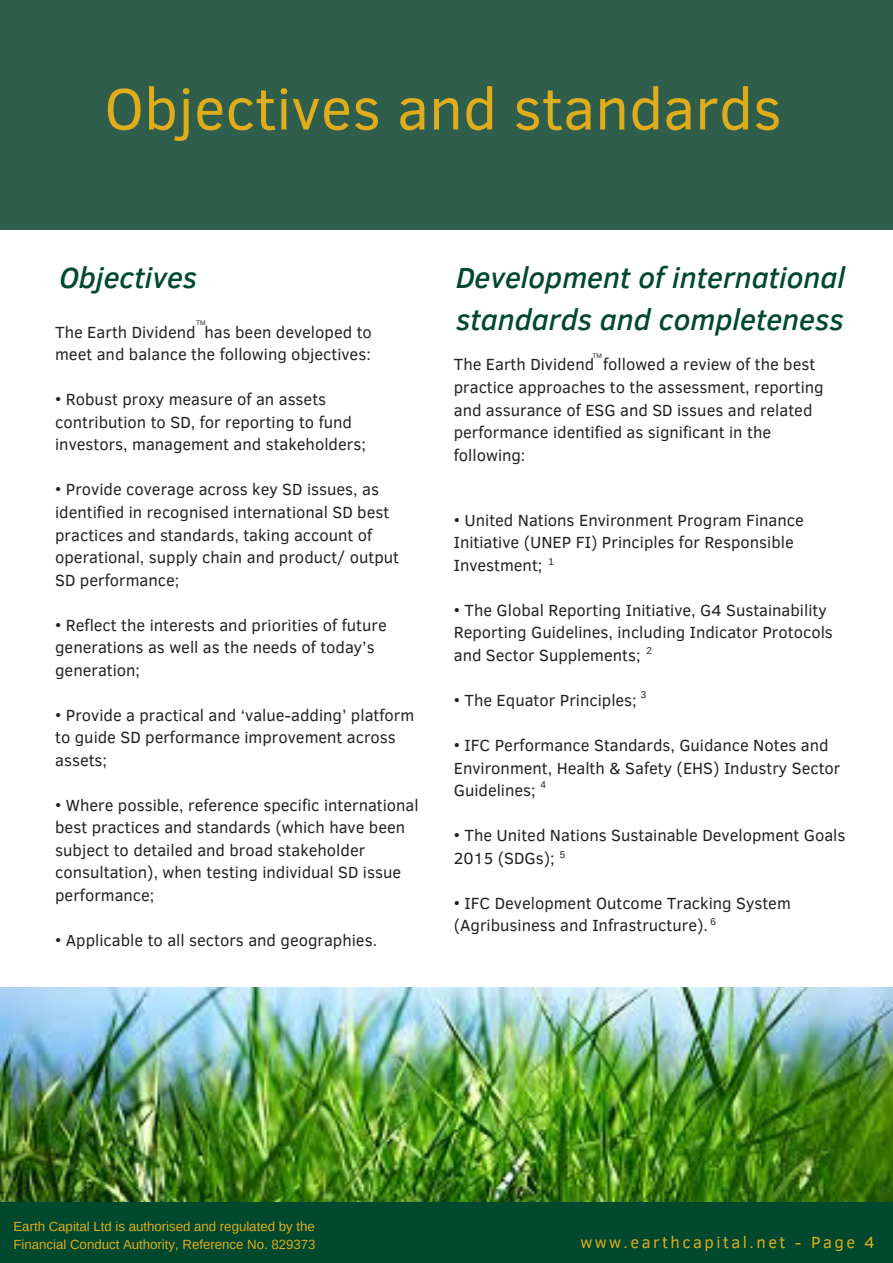
<style>
.page{position:relative;width:893px;height:1263px;background:#fff}
.page>*{position:absolute;margin:0;border:0;box-sizing:border-box;transform-origin:0 0}
.t1{font:59.55px "Clear Sans";color:#dfac1b}
.t2{font:italic 500 29.85px/41.7px "Clear Sans";color:#00492e}
.t3{font:16.5px/22.5px "Clear Sans";color:#222}
.t4{font:16.5px "Clear Sans";letter-spacing:.15em;color:#dfac1b}
.t5{font:13.2px/18px "Arimo";color:#dfac1b}
.t6{font:9.9px "Arimo";color:#222}
.t7{font:6.6px "Arimo";color:#222}
</style>
<div class="page">
<div style="left:0;top:0;width:893px;height:230px;background:#2f5e4c"></div>
<img style="left:0;top:987px;width:893px;height:214px">
<div style="left:0;top:1201px;width:893px;height:62px;background:#00492e"></div>
<h1 class="t1" style="left:104px;top:65px;width:679px">Objectives and standards</h1>
<h2 class="t2" style="left:59px;top:255px;width:139px">Objectives</h2>
<p class="t7" style="left:196px;top:319px;width:11px">TM</p>
<p class="t3" style="left:55px;top:320px;width:318px">The Earth Dividend has been developed to meet and balance the following objectives:</p>
<p class="t3" style="left:55px;top:387px;width:312px">• Robust proxy measure of an assets contribution to SD, for reporting to fund investors, management and stakeholders;</p>
<p class="t3" style="left:55px;top:478px;width:345px">• Provide coverage across key SD issues, as identified in recognised international SD best practices and standards, taking account of operational, supply chain and product/ output SD performance;</p>
<p class="t3" style="left:55px;top:613px;width:333px">• Reflect the interests and priorities of future generations as well as the needs of today’s generation;</p>
<p class="t3" style="left:55px;top:703px;width:361px">• Provide a practical and ‘value-adding’ platform to guide SD performance improvement across assets;</p>
<p class="t3" style="left:55px;top:793px;width:365px">• Where possible, reference specific international best practices and standards (which have been subject to detailed and broad stakeholder consultation), when testing individual SD issue performance;</p>
<p class="t3" style="left:55px;top:928px;width:323px">• Applicable to all sectors and geographies.</p>
<h2 class="t2" style="left:456px;top:255px;width:391px">Development of international standards and completeness</h2>
<p class="t3" style="left:454px;top:353px;width:371px">The Earth Dividend followed a review of the best practice approaches to the assessment, reporting and assurance of ESG and SD issues and related performance identified as significant in the following:</p>
<p class="t7" style="left:593px;top:352px;width:11px">TM</p>
<p class="t3" style="left:454px;top:508px;width:352px">• United Nations Environment Program Finance<br>Initiative (UNEP FI) Principles for Responsible<br>Investment;</p>
<p class="t3" style="left:454px;top:598px;width:381px">• The Global Reporting Initiative, G4 Sustainability<br>Reporting Guidelines, including Indicator Protocols and Sector Supplements;</p>
<p class="t3" style="left:454px;top:688px;width:184px">• The Equator Principles;</p>
<p class="t3" style="left:454px;top:733px;width:388px">• IFC Performance Standards, Guidance Notes and<br>Environment, Health &amp; Safety (EHS) Industry Sector<br>Guidelines;</p>
<p class="t3" style="left:454px;top:823px;width:393px">• The United Nations Sustainable Development Goals<br>2015 (SDGs);</p>
<p class="t3" style="left:454px;top:891px;width:339px">• IFC Development Outcome Tracking System (Agribusiness and Infrastructure).</p>
<p class="t6" style="left:548px;top:556px;width:7px">1</p>
<p class="t6" style="left:646px;top:645px;width:7px">2</p>
<p class="t6" style="left:641px;top:689px;width:7px">3</p>
<p class="t6" style="left:541px;top:779px;width:7px">4</p>
<p class="t6" style="left:560px;top:849px;width:7px">5</p>
<p class="t6" style="left:711px;top:915px;width:7px">6</p>
<p class="t5" style="left:14px;top:1217px;width:303px">Earth Capital Ltd is authorised and regulated by the<br>Financial Conduct Authority, Reference No. 829373</p>
<p class="t4" style="left:580px;top:1230px;width:296px">www.earthcapital.net - Page 4</p>
</div>
